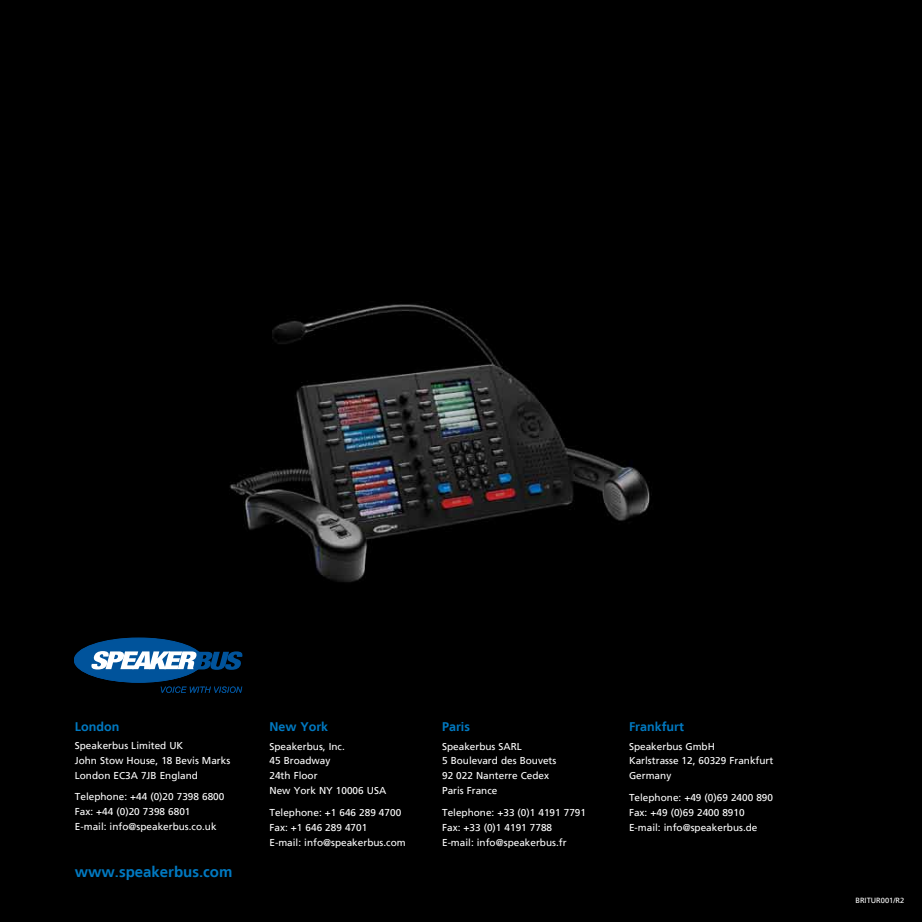
<style>
.page{position:relative;width:922px;height:922px;background:#fff}
.page>*{position:absolute;margin:0;border:0;box-sizing:border-box;transform-origin:0 0}
.t1{font:700 15px "Frutiger LT";color:#0079c1}
.t2{font:700 12.5px "Frutiger LT";color:#0079c1}
.t3{font:10px/14.8px "Frutiger LT";color:#fff}
.t4{font:7.5px "Frutiger LT";color:#fff}
</style>
<div class="page">
<div style="left:0;top:0;width:921px;height:921px;background:#000"></div>
<svg style="left:74px;top:637px;width:168px;height:55px;background:#254868"></svg>
<p class="t2" style="left:75px;top:718px;width:46px">London</p>
<p class="t3" style="left:75px;top:738px;width:157px">Speakerbus Limited UK<br>John Stow House, 18 Bevis Marks<br>London EC3A 7JB England</p>
<p class="t3" style="left:75px;top:789px;width:151px">Telephone: +44 (0)20 7398 6800<br>Fax: +44 (0)20 7398 6801<br>E-mail: info@speakerbus.co.uk</p>
<h1 class="t1" style="left:75px;top:863px;width:159px">www.speakerbus.com</h1>
<p class="t2" style="left:269px;top:719px;width:60px">New York</p>
<p class="t3" style="left:269px;top:738px;width:118px">Speakerbus, Inc.<br>45 Broadway<br>24th Floor<br>New York NY 10006 USA</p>
<p class="t3" style="left:269px;top:805px;width:138px">Telephone: +1 646 289 4700<br>Fax: +1 646 289 4701<br>E-mail: info@speakerbus.com</p>
<p class="t2" style="left:442px;top:719px;width:29px">Paris</p>
<p class="t3" style="left:442px;top:738px;width:116px">Speakerbus SARL<br>5 Boulevard des Bouvets<br>92 022 Nanterre Cedex<br>Paris France</p>
<p class="t3" style="left:442px;top:805px;width:145px">Telephone: +33 (0)1 4191 7791<br>Fax: +33 (0)1 4191 7788<br>E-mail: info@speakerbus.fr</p>
<p class="t2" style="left:629px;top:719px;width:56px">Frankfurt</p>
<p class="t3" style="left:629px;top:738px;width:146px">Speakerbus GmbH<br>Karlstrasse 12, 60329 Frankfurt<br>Germany</p>
<p class="t3" style="left:629px;top:790px;width:145px">Telephone: +49 (0)69 2400 890<br>Fax: +49 (0)69 2400 8910<br>E-mail: info@speakerbus.de</p>
<p class="t4" style="left:855px;top:895px;width:50px">BRITUR001/R2</p>
</div>
